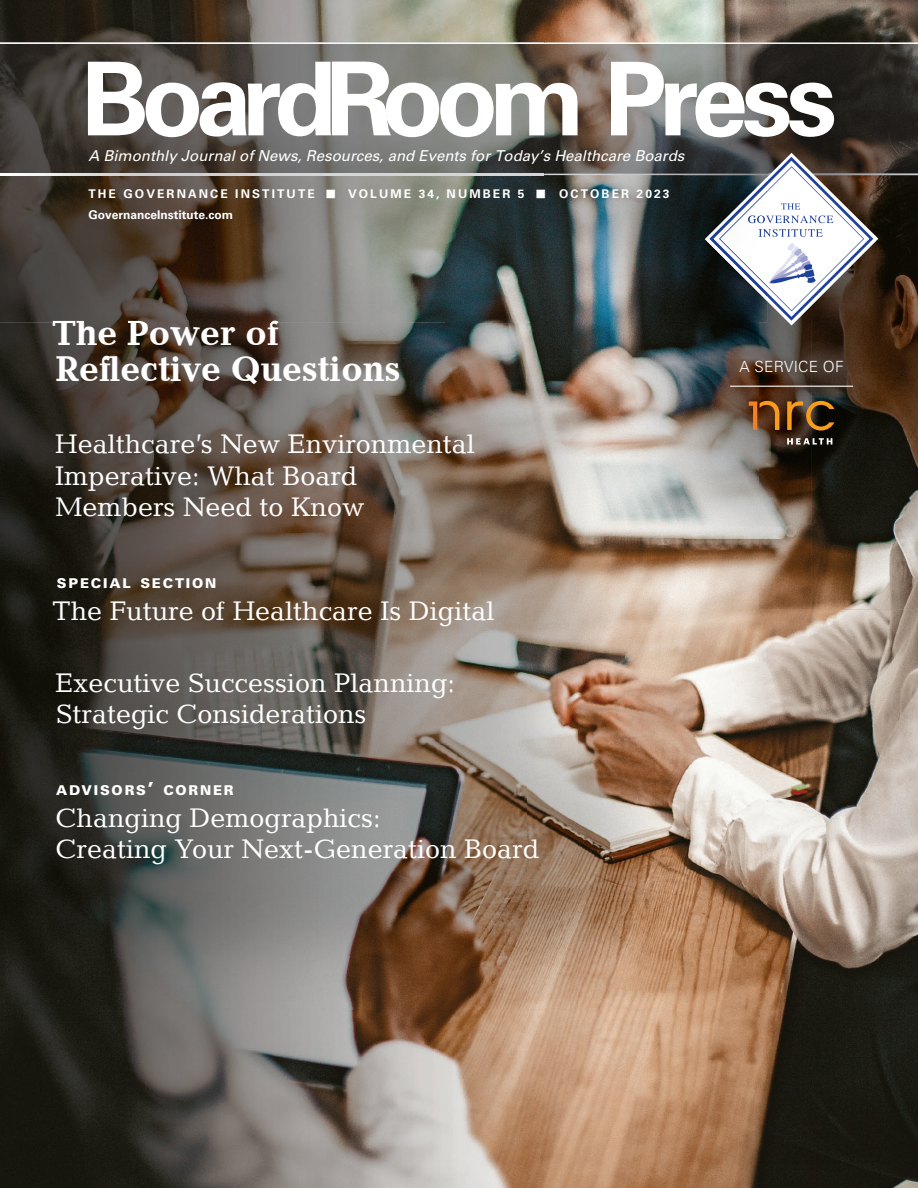
<style>
.page{position:relative;width:918px;height:1188px;background:#fff}
.page>*{position:absolute;margin:0;border:0;box-sizing:border-box;transform-origin:0 0}
.t1{font:700 102px "Univers LT Std";letter-spacing:-.075em;color:#fff}
.t2{font:700 36px/36px "Candida LT";letter-spacing:-.01em;color:#fff}
.t3{font:27px/31.5px "Candida LT";color:#fff}
.t4{font:300 15.45px "Univers LT Std";letter-spacing:.015em;color:#fff}
.t5{font:italic 15px "Univers LT Std";color:#fff}
.t6{font:900 13.5px "Univers LT Std";letter-spacing:.135em;color:#fff}
.t7{font:700 12px "Univers LT Std";letter-spacing:.175em;color:#fff}
.t8{font:700 12px "Univers LT Std";color:#fff}
.s1{font-size:18px}
</style>
<div class="page">
<img style="left:0;top:0;width:918px;height:1188px">
<img style="left:0;top:322px;width:578px;height:688px">
<img style="left:578px;top:610px;width:106px;height:400px">
<img style="left:53px;top:322px;width:226px;height:24px">
<img style="left:0;top:44px;width:544px;height:278px">
<hr style="left:0;top:42px;width:918px;height:2px;background:#fff">
<img style="left:544px;top:0;width:374px;height:175px">
<img style="left:878px;top:175px;width:40px;height:28px">
<img style="left:812px;top:203px;width:106px;height:407px">
<img style="left:758px;top:325px;width:54px;height:285px">
<img style="left:544px;top:322px;width:214px;height:288px">
<img style="left:544px;top:44px;width:374px;height:130px">
<svg style="left:787px;top:438px;width:45px;height:7px"></svg>
<svg style="left:787px;top:401px;width:47px;height:30px"></svg>
<svg style="left:749px;top:401px;width:30px;height:29px"></svg>
<hr style="left:730px;top:386px;width:123px;height:1px;background:#fff">
<img style="left:0;top:174px;width:544px;height:1px">
<img style="left:544px;top:86px;width:223px;height:236px">
<svg style="left:705px;top:153px;width:173px;height:172px"></svg>
<svg style="left:327px;top:190px;width:8px;height:8px"></svg>
<svg style="left:537px;top:190px;width:8px;height:8px"></svg>
<h1 class="t1" style="left:81px;top:40px;width:758px">BoardRoom Press</h1>
<p class="t5" style="left:88px;top:147px;width:597px">A Bimonthly Journal of News, Resources, and Events for Today’s Healthcare Boards</p>
<p class="t7" style="left:88px;top:187px;width:228px">THE GOVERNANCE INSTITUTE</p>
<p class="t7" style="left:348px;top:187px;width:178px">VOLUME 34, NUMBER 5</p>
<p class="t7" style="left:559px;top:187px;width:112px">OCTOBER 2023</p>
<p class="t8" style="left:88px;top:208px;width:146px">GovernanceInstitute.com</p>
<h2 class="t2" style="left:52px;top:315px;width:350px">The Power of<br>Reflective Questions</h2>
<p class="t3" style="left:55px;top:429px;width:421px">Healthcare’s New Environmental<br>Imperative: What Board<br>Members Need to Know</p>
<p class="t6" style="left:57px;top:575px;width:161px">SPECIAL SECTION</p>
<p class="t3" style="left:53px;top:595px;width:443px">The Future of Healthcare Is Digital</p>
<p class="t3" style="left:56px;top:667px;width:401px">Executive Succession Planning:<br>Strategic Considerations</p>
<p class="t6" style="left:56px;top:782px;width:179px">ADVISORS<span class="s1">’</span> CORNER</p>
<p class="t3" style="left:56px;top:802px;width:485px">Changing Demographics:<br>Creating Your Next-Generation Board</p>
<p class="t4" style="left:740px;top:357px;width:106px">A SERVICE OF</p>
</div>
